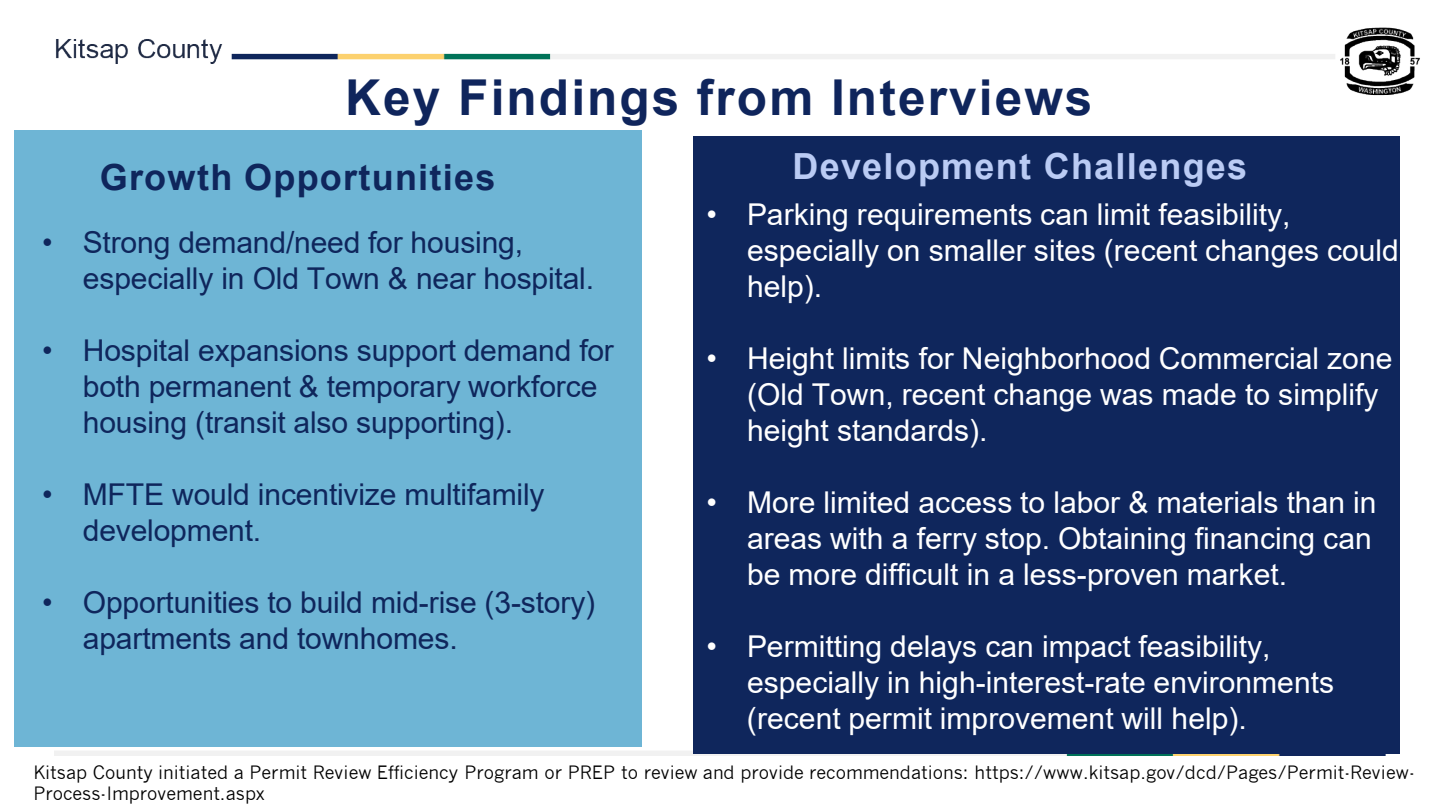
<style>
.page{position:relative;width:1440px;height:810px;background:#fff}
.page>*{position:absolute;margin:0;border:0;box-sizing:border-box;transform-origin:0 0}
.t1{font:700 49.5px "Arial";letter-spacing:.045em;color:#0f255c}
.t2{font:700 36px "Arial";letter-spacing:.035em;color:#bacbf4}
.t3{font:700 36px "Arial";letter-spacing:.035em;color:#0f265c}
.t4{font:30px/36px "Arial";color:#fff}
.t5{font:30px/36px "Arial";letter-spacing:-.005em;color:#0f265c}
.t6{font:18px/21.5px "News Gothic";color:#000}
</style>
<div class="page">
<img style="left:54px;top:27px;width:1366px;height:729px">
<div style="left:693px;top:136px;width:706px;height:617px;background:#0f265c"></div>
<div style="left:14px;top:130px;width:628px;height:617px;background:#6eb5d5"></div>
<p class="t1" style="left:345px;top:63px;width:749px">Key Findings from Interviews</p>
<p class="t3" style="left:100px;top:152px;width:397px">Growth Opportunities</p>
<p class="t2" style="left:793px;top:141px;width:456px">Development Challenges</p>
<p class="t5" style="left:83px;top:224px;width:513px;text-indent:-40px">• Strong demand/need for housing, especially in Old Town &amp; near hospital.</p>
<p class="t5" style="left:83px;top:332px;width:533px;text-indent:-40px">• Hospital expansions support demand for both permanent &amp; temporary workforce housing (transit also supporting).</p>
<p class="t5" style="left:83px;top:476px;width:463px;text-indent:-40px">• MFTE would incentivize multifamily development.</p>
<p class="t5" style="left:83px;top:584px;width:514px;text-indent:-41px">• Opportunities to build mid-rise (3-story) apartments and townhomes.</p>
<p class="t4" style="left:747px;top:196px;width:653px;text-indent:-40px">• Parking requirements can limit feasibility, especially on smaller sites (recent changes could help).</p>
<p class="t4" style="left:747px;top:340px;width:647px;text-indent:-40px">• Height limits for Neighborhood Commercial zone (Old Town, recent change was made to simplify height standards).</p>
<p class="t4" style="left:747px;top:484px;width:631px;text-indent:-40px">• More limited access to labor &amp; materials than in areas with a ferry stop. Obtaining financing can be more difficult in a less-proven market.</p>
<p class="t4" style="left:747px;top:628px;width:589px;text-indent:-40px">• Permitting delays can impact feasibility, especially in high-interest-rate environments (recent permit improvement will help).</p>
<p class="t6" style="left:33px;top:761px;width:1383px">Kitsap County initiated a Permit Review Efficiency Program or PREP to review and provide recommendations: https://www.kitsap.gov/dcd/Pages/Permit-Review-<br>Process-Improvement.aspx</p>
</div>
